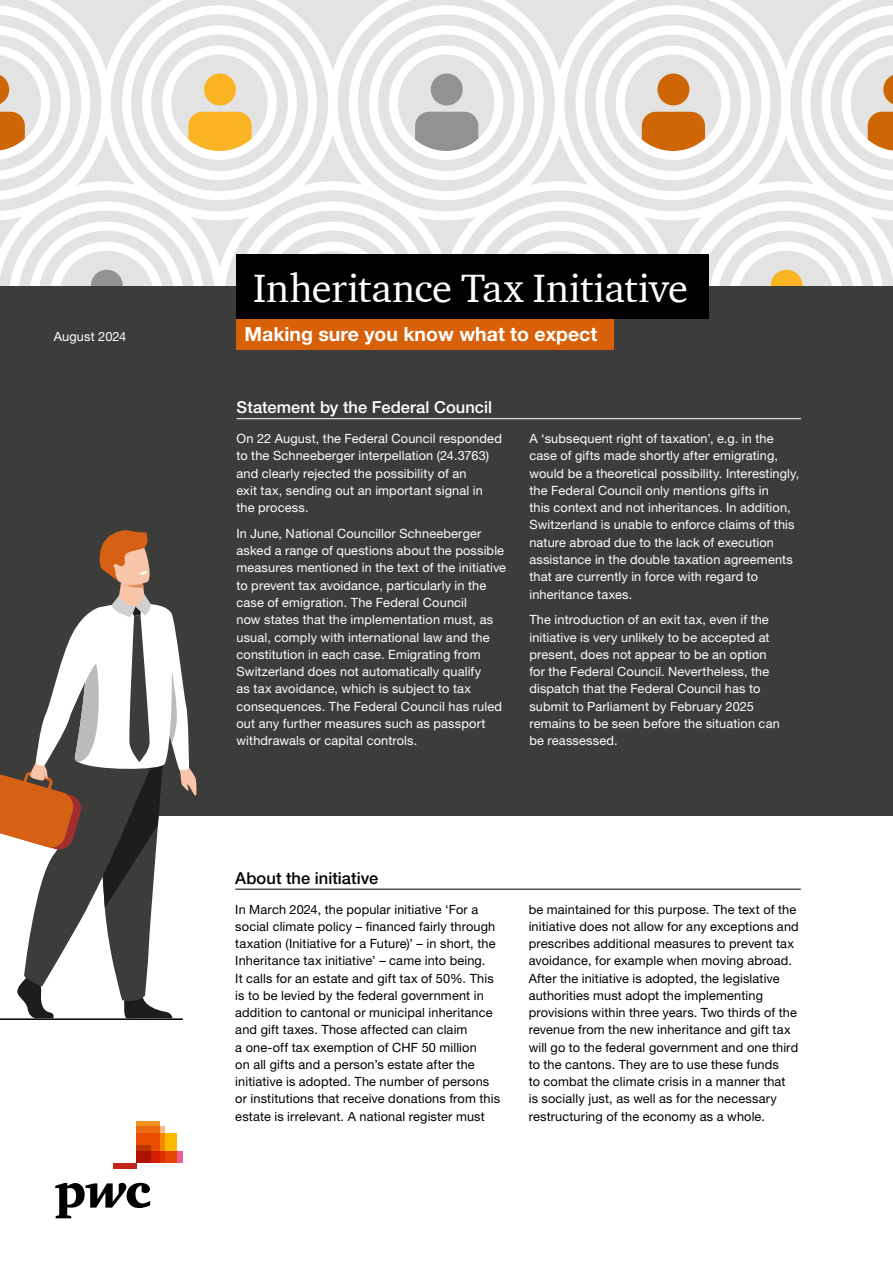
<style>
.page{position:relative;width:893px;height:1263px;background:#fff}
.page>*{position:absolute;margin:0;border:0;box-sizing:border-box;transform-origin:0 0}
.t1{font:40.5px "ITC Charter Com";letter-spacing:-.005em;color:#fff}
.t2{font:700 19.5px "Helvetica Neue LT Std";color:#fff}
.t3{font:500 16.5px "Helvetica Neue LT Std";color:#fff}
.t4{font:500 16.5px "Helvetica Neue LT Std";color:#000}
.t5{font:12.75px/17.2px "Helvetica Neue LT Std";letter-spacing:.01em;color:#fff}
.t6{font:12.75px/17.2px "Helvetica Neue LT Std";letter-spacing:.01em;color:#000}
</style>
<div class="page">
<svg style="left:0;top:5px;width:893px;height:282px"></svg>
<div style="left:0;top:287px;width:893px;height:528px;background:#3c3c3b"></div>
<svg style="left:55px;top:1183px;width:95px;height:35px"></svg>
<div style="left:136px;top:1151px;width:47px;height:12px;background:#eb5e98"></div>
<div style="left:136px;top:1126px;width:29px;height:37px;background:#f8b887"></div>
<svg style="left:136px;top:1121px;width:24px;height:12px"></svg>
<svg style="left:136px;top:1133px;width:41px;height:30px"></svg>
<svg style="left:136px;top:1145px;width:15px;height:18px"></svg>
<div style="left:113px;top:1163px;width:23px;height:6px;background:#c22417"></div>
<hr style="left:236px;top:418px;width:565px;height:1px;background:#fff">
<hr style="left:235px;top:889px;width:566px;height:1px;background:#000">
<div style="left:236px;top:254px;width:473px;height:65px;background:#000"></div>
<div style="left:236px;top:319px;width:377px;height:31px;background:#d76009"></div>
<svg style="left:0;top:530px;width:197px;height:488px"></svg>
<hr style="left:0;top:1018px;width:183px;height:2px;background:#000">
<h1 class="t1" style="left:253px;top:263px;width:437px">Inheritance Tax Initiative</h1>
<p class="t5" style="left:54px;top:328px;width:74px">August 2024</p>
<h2 class="t2" style="left:244px;top:322px;width:354px">Making sure you know what to expect</h2>
<p class="t3" style="left:236px;top:397px;width:257px">Statement by the Federal Council</p>
<p class="t5" style="left:236px;top:430px;width:267px">On 22 August, the Federal Council responded to the Schneeberger interpellation (24.3763) and clearly rejected the possibility of an<br>exit tax, sending out an important signal in the process.</p>
<p class="t5" style="left:236px;top:525px;width:271px">In June, National Councillor Schneeberger asked a range of questions about the possible measures mentioned in the text of the initiative to prevent tax avoidance, particularly in the case of emigration. The Federal Council<br>now states that the implementation must, as usual, comply with international law and the constitution in each case. Emigrating from Switzerland does not automatically qualify<br>as tax avoidance, which is subject to tax consequences. The Federal Council has ruled out any further measures such as passport withdrawals or capital controls.</p>
<p class="t5" style="left:529px;top:430px;width:272px">A ‘subsequent right of taxation’, e.g. in the case of gifts made shortly after emigrating, would be a theoretical possibility. Interestingly, the Federal Council only mentions gifts in<br>this context and not inheritances. In addition, Switzerland is unable to enforce claims of this nature abroad due to the lack of execution assistance in the double taxation agreements that are currently in force with regard to inheritance taxes.</p>
<p class="t5" style="left:529px;top:611px;width:252px">The introduction of an exit tax, even if the initiative is very unlikely to be accepted at present, does not appear to be an option for the Federal Council. Nevertheless, the dispatch that the Federal Council has to submit to Parliament by February 2025 remains to be seen before the situation can be reassessed.</p>
<p class="t4" style="left:235px;top:868px;width:144px">About the initiative</p>
<p class="t6" style="left:235px;top:900px;width:266px">In March 2024, the popular initiative ‘For a social climate policy – financed fairly through taxation (Initiative for a Future)’ – in short, the Inheritance tax initiative’ – came into being.<br>It calls for an estate and gift tax of 50%. This is to be levied by the federal government in addition to cantonal or municipal inheritance and gift taxes. Those affected can claim<br>a one-off tax exemption of CHF 50 million<br>on all gifts and a person’s estate after the initiative is adopted. The number of persons or institutions that receive donations from this estate is irrelevant. A national register must</p>
<p class="t6" style="left:529px;top:900px;width:272px">be maintained for this purpose. The text of the initiative does not allow for any exceptions and prescribes additional measures to prevent tax avoidance, for example when moving abroad.<br>After the initiative is adopted, the legislative authorities must adopt the implementing provisions within three years. Two thirds of the revenue from the new inheritance and gift tax will go to the federal government and one third to the cantons. They are to use these funds<br>to combat the climate crisis in a manner that<br>is socially just, as well as for the necessary restructuring of the economy as a whole.</p>
</div>
